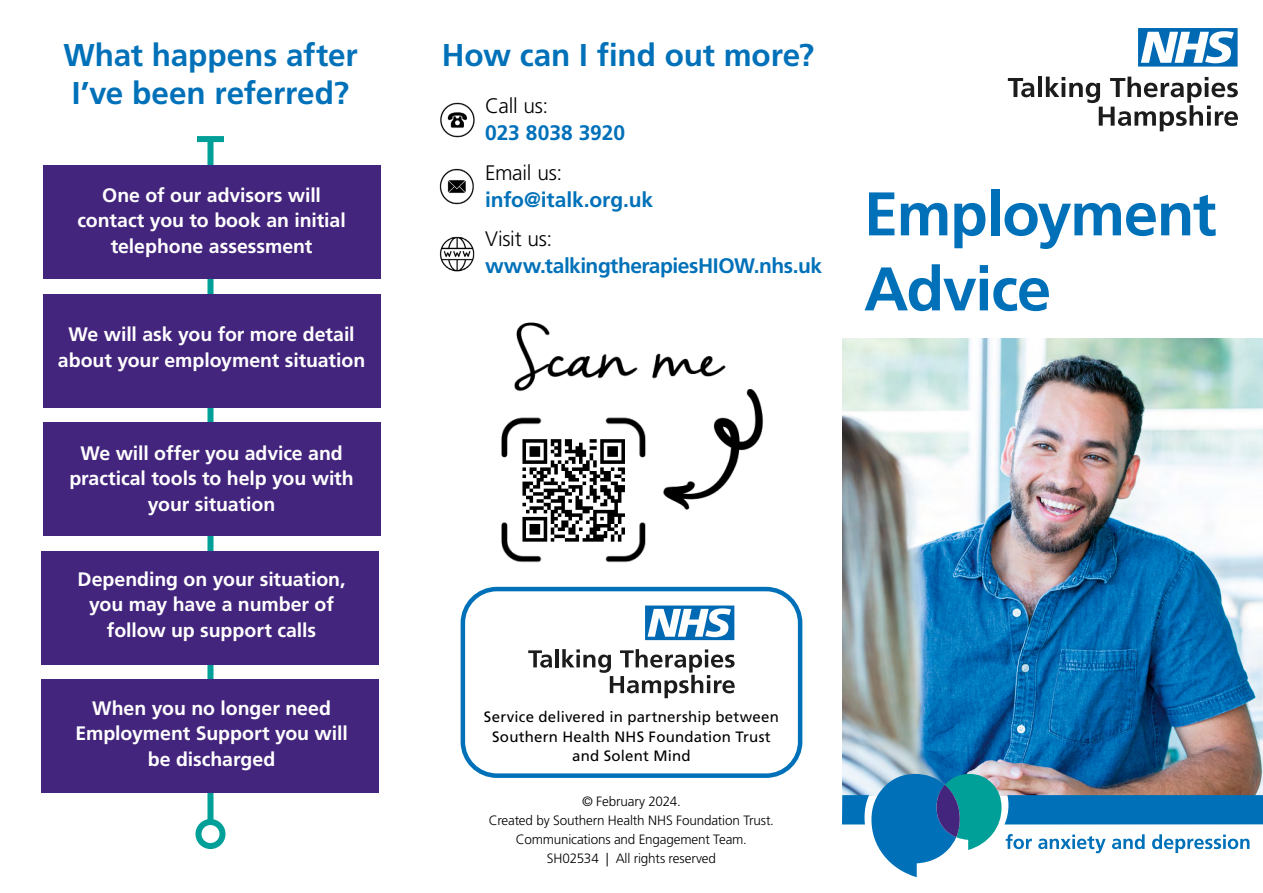
<style>
.page{position:relative;width:1263px;height:893px;background:#fff}
.page>*{position:absolute;margin:0;border:0;box-sizing:border-box;transform-origin:0 0}
.t1{font:700 61.5px/75px "Frutiger LT Std";letter-spacing:-.025em;color:#0071b9}
.t2{font:700 31.5px/37.5px "Frutiger LT Std";letter-spacing:-.005em;color:#0071b9}
.t3{font:700 21px "Frutiger LT Std";letter-spacing:-.015em;color:#0071b9}
.t4{font:300 21px "Frutiger LT Std";letter-spacing:-.015em;color:#000}
.t5{font:700 19.5px/25.5px "Frutiger LT Std";letter-spacing:-.005em;color:#fff;text-align:center}
.t6{font:15px/19.5px "Frutiger LT Std";letter-spacing:.015em;color:#000;text-align:center}
.t7{font:300 13.5px/19.2px "Frutiger LT Std";letter-spacing:-.015em;color:#000;text-align:center}
</style>
<div class="page">
<img style="left:842px;top:338px;width:421px;height:436px">
<svg style="left:1138px;top:28px;width:99px;height:39px"></svg>
<svg style="left:1008px;top:78px;width:26px;height:19px"></svg>
<hr style="left:1038px;top:77px;width:4px;height:20px;background:#1c1c1c">
<svg style="left:1046px;top:77px;width:192px;height:54px"></svg>
<svg style="left:842px;top:774px;width:421px;height:103px"></svg>
<img style="left:514px;top:322px;width:249px;height:188px">
<svg style="left:645px;top:605px;width:89px;height:35px"></svg>
<svg style="left:528px;top:650px;width:24px;height:18px"></svg>
<hr style="left:555px;top:649px;width:4px;height:18px;background:#1c1c1c">
<svg style="left:562px;top:649px;width:173px;height:49px"></svg>
<img style="left:440px;top:102px;width:35px;height:36px">
<img style="left:439px;top:168px;width:35px;height:37px">
<img style="left:439px;top:236px;width:36px;height:36px">
<div style="left:461px;top:587px;width:341px;height:191px;border:4px solid #0071b9;border-radius:34px"></div>
<img style="left:501px;top:396px;width:159px;height:167px">
<div style="left:207px;top:139px;width:6px;height:683px;background:#009f98"></div>
<div style="left:197px;top:136px;width:27px;height:6px;background:#009f98"></div>
<div style="left:195px;top:819px;width:30px;height:30px;border:6px solid #009f98;border-radius:50%"></div>
<div style="left:43px;top:166px;width:338px;height:113px;background:#44257d"></div>
<div style="left:43px;top:294px;width:338px;height:114px;background:#44257d"></div>
<div style="left:43px;top:422px;width:338px;height:114px;background:#44257d"></div>
<div style="left:42px;top:551px;width:337px;height:113px;background:#44257d"></div>
<div style="left:42px;top:679px;width:337px;height:114px;background:#44257d"></div>
<svg style="left:521px;top:437px;width:106px;height:106px"></svg>
<h2 class="t2" style="left:63px;top:37px;width:296px">What happens after<br>I’ve been referred?</h2>
<p class="t5" style="left:77px;top:182px;width:270px">One of our advisors will contact you to book an initial telephone assessment</p>
<p class="t5" style="left:58px;top:322px;width:309px">We will ask you for more detail about your employment situation</p>
<p class="t5" style="left:69px;top:440px;width:286px">We will offer you advice and practical tools to help you with your situation</p>
<p class="t5" style="left:78px;top:566px;width:270px">Depending on your situation, you may have a number of follow up support calls</p>
<p class="t5" style="left:75px;top:695px;width:274px">When you no longer need<br>Employment Support you will be discharged</p>
<h2 class="t2" style="left:442px;top:37px;width:374px">How can I find out more?</h2>
<p class="t4" style="left:485px;top:94px;width:65px">Call us:</p>
<p class="t3" style="left:485px;top:120px;width:141px">023 8038 3920</p>
<p class="t4" style="left:485px;top:160px;width:79px">Email us:</p>
<p class="t3" style="left:485px;top:187px;width:170px">info@italk.org.uk</p>
<p class="t4" style="left:485px;top:227px;width:69px">Visit us:</p>
<p class="t3" style="left:485px;top:254px;width:338px">www.talkingtherapiesHIOW.nhs.uk</p>
<h1 class="t1" style="left:864px;top:177px;width:354px">Employment<br>Advice</h1>
<p class="t6" style="left:484px;top:708px;width:297px">Service delivered in partnership between<br>Southern Health NHS Foundation Trust and Solent Mind</p>
<p class="t7" style="left:489px;top:791px;width:287px">© February 2024.<br>Created by Southern Health NHS Foundation Trust.<br>Communications and Engagement Team.<br>SH02534 | All rights reserved</p>
</div>
